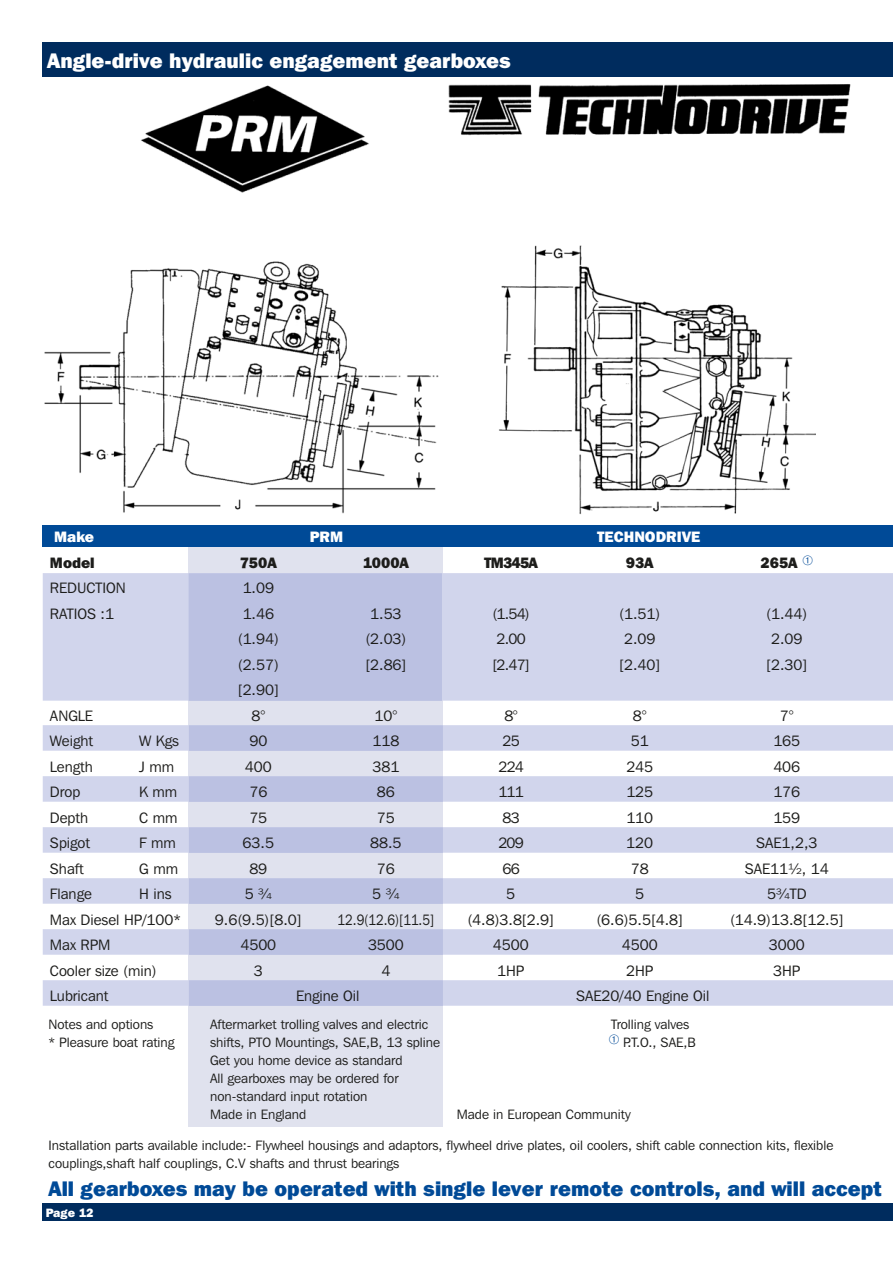
<style>
.page{position:relative;width:893px;height:1263px;background:#fff}
.page>*{position:absolute;margin:0;border:0;box-sizing:border-box;transform-origin:0 0}
.t1{font:800 21px "Franklin Gothic IT Cby BT";color:#004a97}
.t2{font:800 21px "Franklin Gothic IT Cby BT";color:#fff}
.t3{font:15px "Franklin Gothic IT Cby BT";color:#1d1d1b}
.t4{font:800 15px "Franklin Gothic IT Cby BT";color:#1d1d1b}
.t5{font:800 15px "Franklin Gothic IT Cby BT";color:#fff}
.t6{font:15px "Franklin Gothic IT Cby BT";color:#1d1d1b;scale:.85 1}
.t7{font:13.5px/18px "Franklin Gothic IT Cby BT";color:#1d1d1b}
.t8{font:800 12px "Franklin Gothic IT Cby BT";color:#fff}
</style>
<div class="page">
<img style="left:499px;top:245px;width:317px;height:270px">
<div style="left:189px;top:547px;width:254px;height:579px;background:#e0e2ee"></div>
<img style="left:44px;top:261px;width:395px;height:252px">
<div style="left:43px;top:1203px;width:850px;height:17px;background:#002c5e"></div>
<div style="left:43px;top:43px;width:850px;height:34px;background:#002c5e"></div>
<div style="left:43px;top:525px;width:850px;height:21px;background:#004a97"></div>
<div style="left:43px;top:573px;width:850px;height:128px;background:#d1d5ec"></div>
<div style="left:43px;top:725px;width:850px;height:26px;background:#d1d5ec"></div>
<div style="left:43px;top:776px;width:850px;height:26px;background:#d1d5ec"></div>
<div style="left:43px;top:827px;width:850px;height:26px;background:#d1d5ec"></div>
<div style="left:43px;top:878px;width:850px;height:26px;background:#d1d5ec"></div>
<div style="left:43px;top:929px;width:850px;height:26px;background:#d1d5ec"></div>
<div style="left:43px;top:980px;width:850px;height:26px;background:#d1d5ec"></div>
<img style="left:141px;top:86px;width:228px;height:107px">
<img style="left:448px;top:84px;width:403px;height:52px">
<div style="left:189px;top:573px;width:253px;height:128px;background:#bbc1e2"></div>
<div style="left:189px;top:725px;width:254px;height:26px;background:#bbc1e2"></div>
<div style="left:189px;top:776px;width:254px;height:26px;background:#bbc1e2"></div>
<div style="left:189px;top:827px;width:254px;height:26px;background:#bbc1e2"></div>
<div style="left:189px;top:878px;width:254px;height:26px;background:#bbc1e2"></div>
<div style="left:189px;top:929px;width:254px;height:26px;background:#bbc1e2"></div>
<div style="left:189px;top:980px;width:254px;height:26px;background:#bbc1e2"></div>
<h1 class="t2" style="left:47px;top:47px;width:465px">Angle-drive hydraulic engagement gearboxes</h1>
<p class="t5" style="left:54px;top:527px;width:41px">Make</p>
<p class="t5" style="left:310px;top:527px;width:35px">PRM</p>
<p class="t5" style="left:597px;top:527px;width:105px">TECHNODRIVE</p>
<p class="t4" style="left:50px;top:553px;width:46px">Model</p>
<p class="t4" style="left:240px;top:553px;width:39px">750A</p>
<p class="t4" style="left:363px;top:553px;width:48px">1000A</p>
<p class="t4" style="left:484px;top:553px;width:55px">TM345A</p>
<p class="t4" style="left:626px;top:553px;width:29px">93A</p>
<p class="t4" style="left:760px;top:553px;width:54px">265A <sup>➀</sup></p>
<p class="t3" style="left:50px;top:579px;width:77px">REDUCTION</p>
<p class="t3" style="left:243px;top:579px;width:33px">1.09</p>
<p class="t3" style="left:50px;top:604px;width:66px">RATIOS :1</p>
<p class="t3" style="left:243px;top:604px;width:33px">1.46</p>
<p class="t3" style="left:370px;top:604px;width:33px">1.53</p>
<p class="t3" style="left:492px;top:604px;width:39px">(1.54)</p>
<p class="t3" style="left:619px;top:604px;width:43px">(1.51)</p>
<p class="t3" style="left:766px;top:604px;width:43px">(1.44)</p>
<p class="t3" style="left:238px;top:630px;width:43px">(1.94)</p>
<p class="t3" style="left:365px;top:630px;width:43px">(2.03)</p>
<p class="t3" style="left:497px;top:630px;width:31px">2.00</p>
<p class="t3" style="left:624px;top:630px;width:33px">2.09</p>
<p class="t3" style="left:771px;top:630px;width:33px">2.09</p>
<p class="t3" style="left:238px;top:655px;width:43px">(2.57)</p>
<p class="t3" style="left:365px;top:655px;width:43px">[2.86]</p>
<p class="t3" style="left:492px;top:655px;width:39px">[2.47]</p>
<p class="t3" style="left:619px;top:655px;width:43px">[2.40]</p>
<p class="t3" style="left:766px;top:655px;width:43px">[2.30]</p>
<p class="t3" style="left:238px;top:681px;width:43px">[2.90]</p>
<p class="t3" style="left:50px;top:706px;width:45px">ANGLE</p>
<p class="t3" style="left:251px;top:706px;width:15px">8°</p>
<p class="t3" style="left:374px;top:706px;width:24px">10°</p>
<p class="t3" style="left:505px;top:706px;width:15px">8°</p>
<p class="t3" style="left:633px;top:706px;width:15px">8°</p>
<p class="t3" style="left:780px;top:706px;width:15px">7°</p>
<p class="t3" style="left:50px;top:732px;width:45px">Weight</p>
<p class="t3" style="left:139px;top:732px;width:41px">W Kgs</p>
<p class="t3" style="left:249px;top:732px;width:19px">90</p>
<p class="t3" style="left:372px;top:732px;width:28px">118</p>
<p class="t3" style="left:503px;top:732px;width:19px">25</p>
<p class="t3" style="left:631px;top:732px;width:19px">51</p>
<p class="t3" style="left:773px;top:732px;width:28px">165</p>
<p class="t3" style="left:50px;top:757px;width:44px">Length</p>
<p class="t3" style="left:139px;top:757px;width:37px">J mm</p>
<p class="t3" style="left:245px;top:757px;width:28px">400</p>
<p class="t3" style="left:372px;top:757px;width:28px">381</p>
<p class="t3" style="left:498px;top:757px;width:27px">224</p>
<p class="t3" style="left:626px;top:757px;width:28px">245</p>
<p class="t3" style="left:773px;top:757px;width:28px">406</p>
<p class="t3" style="left:50px;top:783px;width:32px">Drop</p>
<p class="t3" style="left:139px;top:783px;width:40px">K mm</p>
<p class="t3" style="left:249px;top:783px;width:19px">76</p>
<p class="t3" style="left:377px;top:783px;width:19px">86</p>
<p class="t3" style="left:498px;top:783px;width:27px">111</p>
<p class="t3" style="left:626px;top:783px;width:28px">125</p>
<p class="t3" style="left:773px;top:783px;width:28px">176</p>
<p class="t3" style="left:50px;top:808px;width:40px">Depth</p>
<p class="t3" style="left:139px;top:808px;width:40px">C mm</p>
<p class="t3" style="left:249px;top:808px;width:19px">75</p>
<p class="t3" style="left:377px;top:808px;width:19px">75</p>
<p class="t3" style="left:502px;top:808px;width:19px">83</p>
<p class="t3" style="left:626px;top:808px;width:28px">110</p>
<p class="t3" style="left:773px;top:808px;width:28px">159</p>
<p class="t3" style="left:50px;top:834px;width:42px">Spigot</p>
<p class="t3" style="left:139px;top:834px;width:38px">F mm</p>
<p class="t3" style="left:243px;top:834px;width:33px">63.5</p>
<p class="t3" style="left:370px;top:834px;width:33px">88.5</p>
<p class="t3" style="left:498px;top:834px;width:27px">209</p>
<p class="t3" style="left:626px;top:834px;width:28px">120</p>
<p class="t3" style="left:756px;top:834px;width:63px">SAE1,2,3</p>
<p class="t3" style="left:50px;top:859px;width:35px">Shaft</p>
<p class="t3" style="left:139px;top:859px;width:40px">G mm</p>
<p class="t3" style="left:249px;top:859px;width:19px">89</p>
<p class="t3" style="left:377px;top:859px;width:19px">76</p>
<p class="t3" style="left:502px;top:859px;width:19px">66</p>
<p class="t3" style="left:631px;top:859px;width:19px">78</p>
<p class="t3" style="left:745px;top:859px;width:86px">SAE11½, 14</p>
<p class="t3" style="left:50px;top:885px;width:43px">Flange</p>
<p class="t3" style="left:139px;top:885px;width:34px">H ins</p>
<p class="t3" style="left:245px;top:885px;width:29px">5 ¾</p>
<p class="t3" style="left:372px;top:885px;width:29px">5 ¾</p>
<p class="t3" style="left:506px;top:885px;width:10px">5</p>
<p class="t3" style="left:635px;top:885px;width:10px">5</p>
<p class="t3" style="left:767px;top:885px;width:41px">5¾TD</p>
<p class="t3" style="left:50px;top:910px;width:132px">Max Diesel HP/100*</p>
<p class="t3" style="left:215px;top:910px;width:88px">9.6(9.5)[8.0]</p>
<p class="t6" style="left:338px;top:910px;width:115px">12.9(12.6)[11.5]</p>
<p class="t3" style="left:467px;top:910px;width:88px">(4.8)3.8[2.9]</p>
<p class="t3" style="left:596px;top:910px;width:88px">(6.6)5.5[4.8]</p>
<p class="t3" style="left:730px;top:910px;width:115px">(14.9)13.8[12.5]</p>
<p class="t3" style="left:50px;top:936px;width:62px">Max RPM</p>
<p class="t3" style="left:240px;top:936px;width:37px">4500</p>
<p class="t3" style="left:368px;top:936px;width:37px">3500</p>
<p class="t3" style="left:493px;top:936px;width:37px">4500</p>
<p class="t3" style="left:622px;top:936px;width:37px">4500</p>
<p class="t3" style="left:769px;top:936px;width:37px">3000</p>
<p class="t3" style="left:50px;top:961px;width:108px">Cooler size (min)</p>
<p class="t3" style="left:254px;top:961px;width:10px">3</p>
<p class="t3" style="left:381px;top:961px;width:10px">4</p>
<p class="t3" style="left:497px;top:961px;width:29px">1HP</p>
<p class="t3" style="left:626px;top:961px;width:29px">2HP</p>
<p class="t3" style="left:773px;top:961px;width:29px">3HP</p>
<p class="t3" style="left:50px;top:987px;width:60px">Lubricant</p>
<p class="t3" style="left:296px;top:987px;width:65px">Engine Oil</p>
<p class="t3" style="left:576px;top:987px;width:135px">SAE20/40 Engine Oil</p>
<p class="t7" style="left:48px;top:1015px;width:106px">Notes and options</p>
<p class="t7" style="left:210px;top:1015px;width:220px">Aftermarket trolling valves and electric</p>
<p class="t7" style="left:611px;top:1015px;width:79px">Trolling valves</p>
<p class="t7" style="left:49px;top:1033px;width:127px">* Pleasure boat rating</p>
<p class="t7" style="left:210px;top:1033px;width:232px">shifts, PTO Mountings, SAE,B, 13 spline</p>
<p class="t7" style="left:609px;top:1033px;width:89px"><sup>➀</sup> P.T.O., SAE,B</p>
<p class="t7" style="left:210px;top:1051px;width:194px">Get you home device as standard<br>All gearboxes may be ordered for non-standard input rotation<br>Made in England</p>
<p class="t7" style="left:457px;top:1105px;width:175px">Made in European Community</p>
<p class="t7" style="left:49px;top:1136px;width:786px">Installation parts available include:- Flywheel housings and adaptors, flywheel drive plates, oil coolers, shift cable connection kits, flexible couplings,shaft half couplings, C.V shafts and thrust bearings</p>
<h1 class="t1" style="left:48px;top:1175px;width:835px">All gearboxes may be operated with single lever remote controls, and will accept</h1>
<p class="t8" style="left:46px;top:1205px;width:49px">Page 12</p>
</div>
